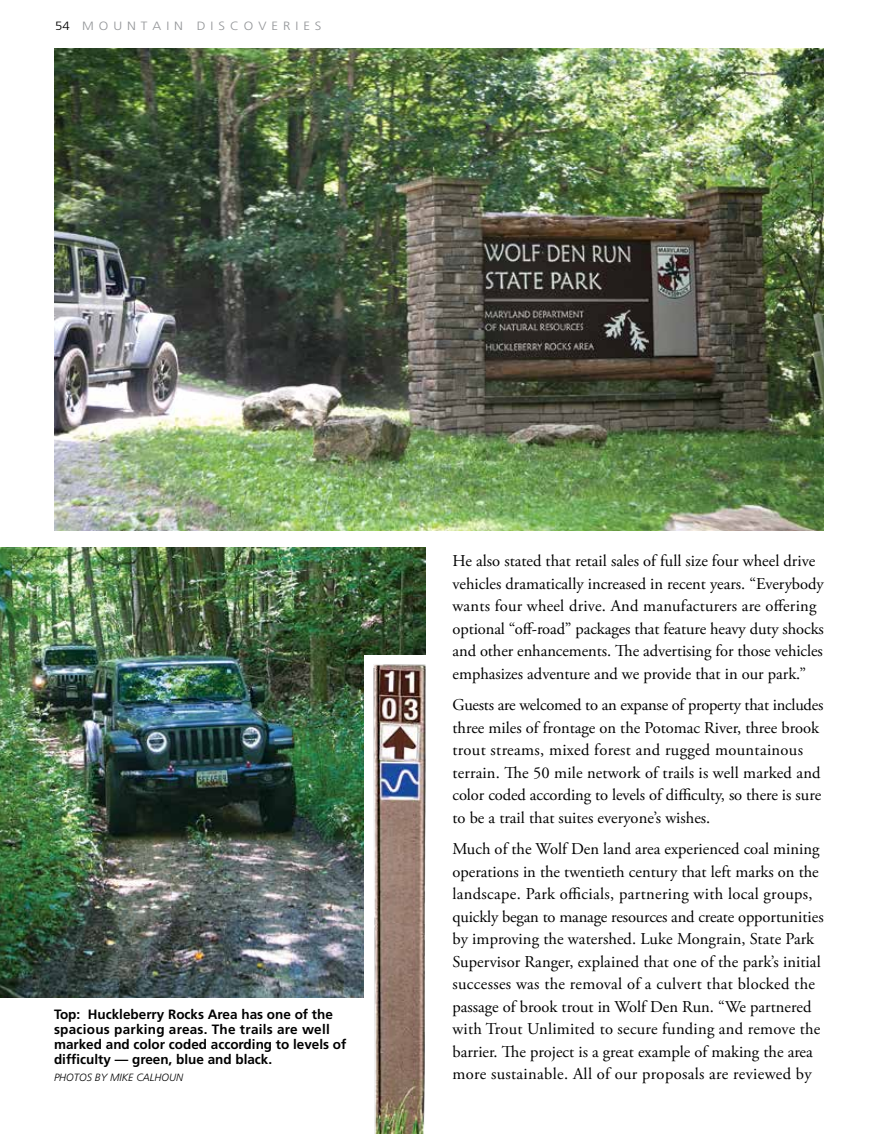
<style>
.page{position:relative;width:878px;height:1134px;background:#fff}
.page>*{position:absolute;margin:0;border:0;box-sizing:border-box;transform-origin:0 0}
.t1{font:16.5px/22.5px "Adobe Garamond Pro";color:#000}
.t2{font:700 13.5px/15px "Frutiger";color:#000}
.t3{font:300 12px "Frutiger";color:#939598;scale:1.1 1}
.t4{font:italic 300 10.5px "Frutiger";color:#000}
.s1{color:#000}
</style>
<div class="page">
<img style="left:54px;top:48px;width:770px;height:482px">
<img style="left:0;top:548px;width:425px;height:449px">
<img style="left:343px;top:630px;width:83px;height:504px">
<p class="t3" style="left:55px;top:20px;width:244px"><span class="s1">54</span> M O U N T A I N D I S C O V E R I E S</p>
<p class="t2" style="left:54px;top:1007px;width:294px">Top: Huckleberry Rocks Area has one of the spacious parking areas. The trails are well marked and color coded according to levels of difficulty — green, blue and black.</p>
<p class="t4" style="left:54px;top:1071px;width:130px">PHOTOS BY MIKE CALHOUN</p>
<p class="t1" style="left:452px;top:550px;width:373px">He also stated that retail sales of full size four wheel drive vehicles dramatically increased in recent years. “Everybody wants four wheel drive. And manufacturers are offering optional “off-road” packages that feature heavy duty shocks and other enhancements. The advertising for those vehicles emphasizes adventure and we provide that in our park.”</p>
<p class="t1" style="left:452px;top:694px;width:372px">Guests are welcomed to an expanse of property that includes three miles of frontage on the Potomac River, three brook trout streams, mixed forest and rugged mountainous terrain. The 50 mile network of trails is well marked and color coded according to levels of difficulty, so there is sure to be a trail that suites everyone’s wishes.</p>
<p class="t1" style="left:452px;top:838px;width:373px">Much of the Wolf Den land area experienced coal mining operations in the twentieth century that left marks on the landscape. Park officials, partnering with local groups, quickly began to manage resources and create opportunities by improving the watershed. Luke Mongrain, State Park Supervisor Ranger, explained that one of the park’s initial successes was the removal of a culvert that blocked the passage of brook trout in Wolf Den Run. “We partnered with Trout Unlimited to secure funding and remove the barrier. The project is a great example of making the area more sustainable. All of our proposals are reviewed by</p>
</div>
